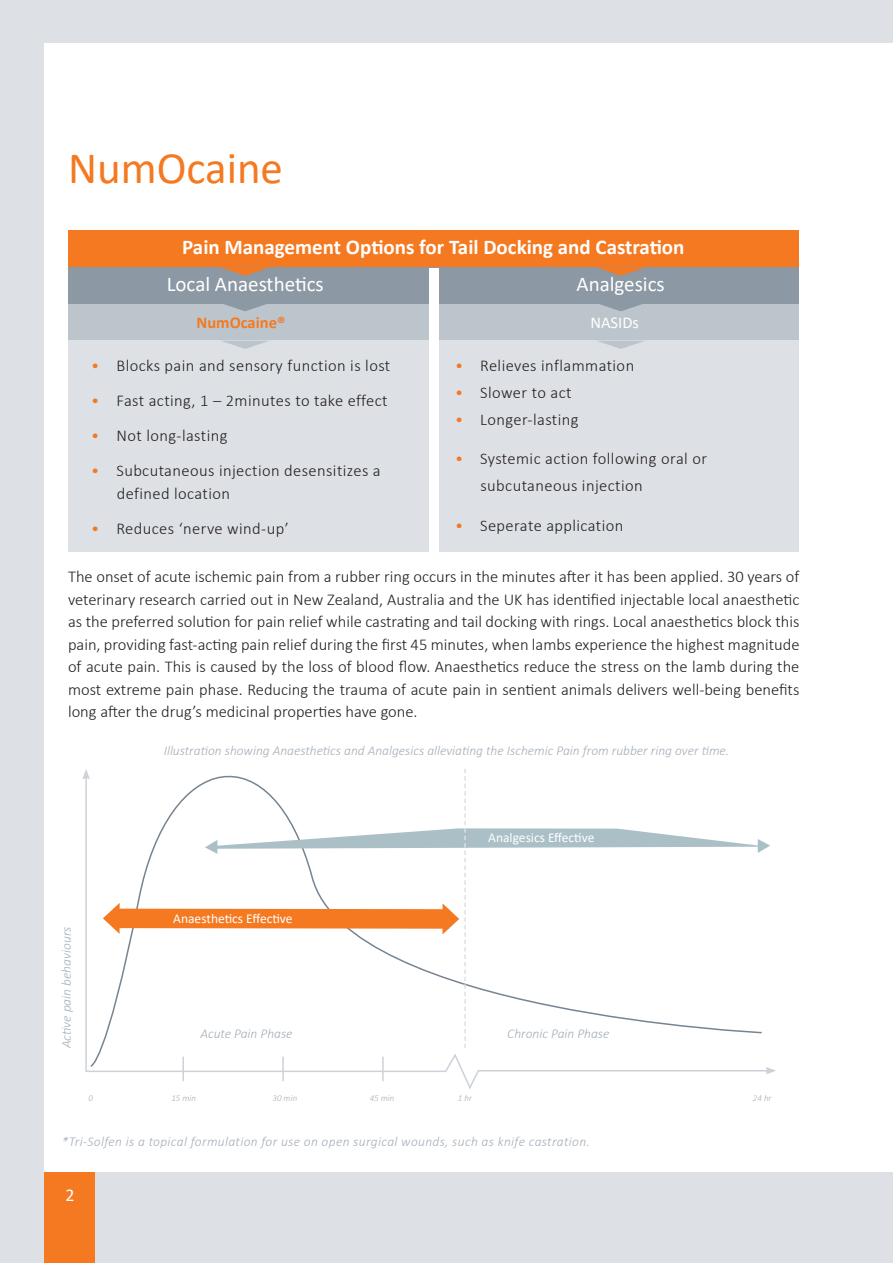
<style>
.page{position:relative;width:893px;height:1263px;background:#dde0e4}
.page>*{position:absolute;margin:0;border:0;box-sizing:border-box;transform-origin:0 0}
.t1{font:45px "Calibri";color:#f47921}
.t2{font:700 21px "Calibri";color:#fff}
.t3{font:21px "Calibri";color:#fff}
.t4{font:18px "Calibri";color:#fff}
.t5{font:300 16.5px/22.5px "Calibri";letter-spacing:.025em;color:#231f20}
.t6{font:700 16.5px "Calibri";color:#f47921}
.t7{font:16.5px "Calibri";color:#fff}
.t8{font:italic 300 13.5px "Calibri";color:#a4aeb8}
.t9{font:italic 300 13.5px "Calibri";letter-spacing:.025em;color:#a4aeb8}
.t10{font:13.5px "Calibri";color:#fff}
.t11{font:italic 300 9px "Calibri";color:#a4aeb8}
.s1{color:#f47921}
</style>
<div class="page">
<div style="left:45px;top:1171px;width:50px;height:92px;background:#f47921"></div>
<div style="left:45px;top:43px;width:848px;height:1128px;background:#fff"></div>
<div style="left:68px;top:231px;width:731px;height:36px;background:#f47921"></div>
<div style="left:68px;top:267px;width:731px;height:37px;background:#8c98a3"></div>
<div style="left:68px;top:304px;width:731px;height:37px;background:#bdc5cc"></div>
<div style="left:68px;top:341px;width:731px;height:211px;background:#dde0e4"></div>
<svg style="left:221px;top:267px;width:49px;height:9px"></svg>
<svg style="left:224px;top:304px;width:42px;height:7px"></svg>
<svg style="left:222px;top:341px;width:46px;height:8px"></svg>
<svg style="left:596px;top:267px;width:49px;height:9px"></svg>
<svg style="left:600px;top:304px;width:42px;height:7px"></svg>
<svg style="left:598px;top:341px;width:46px;height:8px"></svg>
<svg style="left:85px;top:1048px;width:682px;height:41px"></svg>
<svg style="left:766px;top:1067px;width:10px;height:7px"></svg>
<svg style="left:89px;top:1048px;width:674px;height:19px"></svg>
<hr style="left:182px;top:1057px;width:2px;height:24px;background:#ccd2d8">
<hr style="left:282px;top:1057px;width:2px;height:24px;background:#ccd2d8">
<hr style="left:382px;top:1057px;width:2px;height:24px;background:#ccd2d8">
<svg style="left:82px;top:769px;width:688px;height:279px"></svg>
<div style="left:429px;top:268px;width:9px;height:284px;background:#fff"></div>
<h1 class="t1" style="left:68px;top:151px;width:216px">NumOcaine</h1>
<p class="t2" style="left:182px;top:232px;width:504px">Pain Management Options for Tail Docking and Castration</p>
<p class="t3" style="left:167px;top:270px;width:159px">Local Anaesthetics</p>
<p class="t6" style="left:197px;top:310px;width:90px">NumOcaine®</p>
<p class="t3" style="left:576px;top:277px;width:90px">Analgesics</p>
<p class="t7" style="left:590px;top:316px;width:50px">NASIDs</p>
<p class="t5" style="left:91px;top:355px;width:301px"><span class="s1">•</span> Blocks pain and sensory function is lost</p>
<p class="t5" style="left:91px;top:390px;width:298px"><span class="s1">•</span> Fast acting, 1 – 2minutes to take effect</p>
<p class="t5" style="left:91px;top:425px;width:138px"><span class="s1">•</span> Not long-lasting</p>
<p class="t5" style="left:117px;top:461px;width:265px;text-indent:-26px"><span class="s1">•</span> Subcutaneous injection desensitizes a defined location</p>
<p class="t5" style="left:91px;top:518px;width:199px"><span class="s1">•</span> Reduces ‘nerve wind-up’</p>
<p class="t5" style="left:68px;top:565px;width:733px;text-align:justify">The onset of acute ischemic pain from a rubber ring occurs in the minutes after it has been applied. 30 years of veterinary research carried out in New Zealand, Australia and the UK has identified injectable local anaesthetic as the preferred solution for pain relief while castrating and tail docking with rings. Local anaesthetics block this pain, providing fast-acting pain relief during the first 45 minutes, when lambs experience the highest magnitude of acute pain. This is caused by the loss of blood flow. Anaesthetics reduce the stress on the lamb during the most extreme pain phase. Reducing the trauma of acute pain in sentient animals delivers well-being benefits long after the drug’s medicinal properties have gone.</p>
<p class="t5" style="left:455px;top:355px;width:181px"><span class="s1">•</span> Relieves inflammation</p>
<p class="t5" style="left:455px;top:382px;width:118px"><span class="s1">•</span> Slower to act</p>
<p class="t5" style="left:455px;top:409px;width:125px"><span class="s1">•</span> Longer-lasting</p>
<p class="t5" style="left:480px;top:446px;width:228px;line-height:27px;text-indent:-26px"><span class="s1">•</span> Systemic action following oral or subcutaneous injection</p>
<p class="t5" style="left:455px;top:515px;width:170px"><span class="s1">•</span> Seperate application</p>
<p class="t8" style="left:164px;top:742px;width:567px">Illustration showing Anaesthetics and Analgesics alleviating the Ischemic Pain from rubber ring over time.</p>
<p class="t10" style="left:488px;top:828px;width:108px">Analgesics Effective</p>
<p class="t8" style="left:58px;top:1048px;width:123px;rotate:-90deg">Active pain behaviours</p>
<p class="t10" style="left:173px;top:909px;width:121px">Anaesthetics Effective</p>
<p class="t8" style="left:200px;top:1025px;width:94px">Acute Pain Phase</p>
<p class="t8" style="left:507px;top:1025px;width:104px">Chronic Pain Phase</p>
<p class="t11" style="left:89px;top:1095px;width:6px">0</p>
<p class="t11" style="left:272px;top:1095px;width:26px">30 min</p>
<p class="t11" style="left:171px;top:1095px;width:26px">15 min</p>
<p class="t11" style="left:370px;top:1095px;width:26px">45 min</p>
<p class="t11" style="left:458px;top:1095px;width:16px">1 hr</p>
<p class="t11" style="left:753px;top:1095px;width:20px">24 hr</p>
<p class="t9" style="left:62px;top:1136px;width:530px">*Tri-Solfen is a topical formulation for use on open surgical wounds, such as knife castration.</p>
<p class="t4" style="left:66px;top:1189px;width:11px">2</p>
</div>
